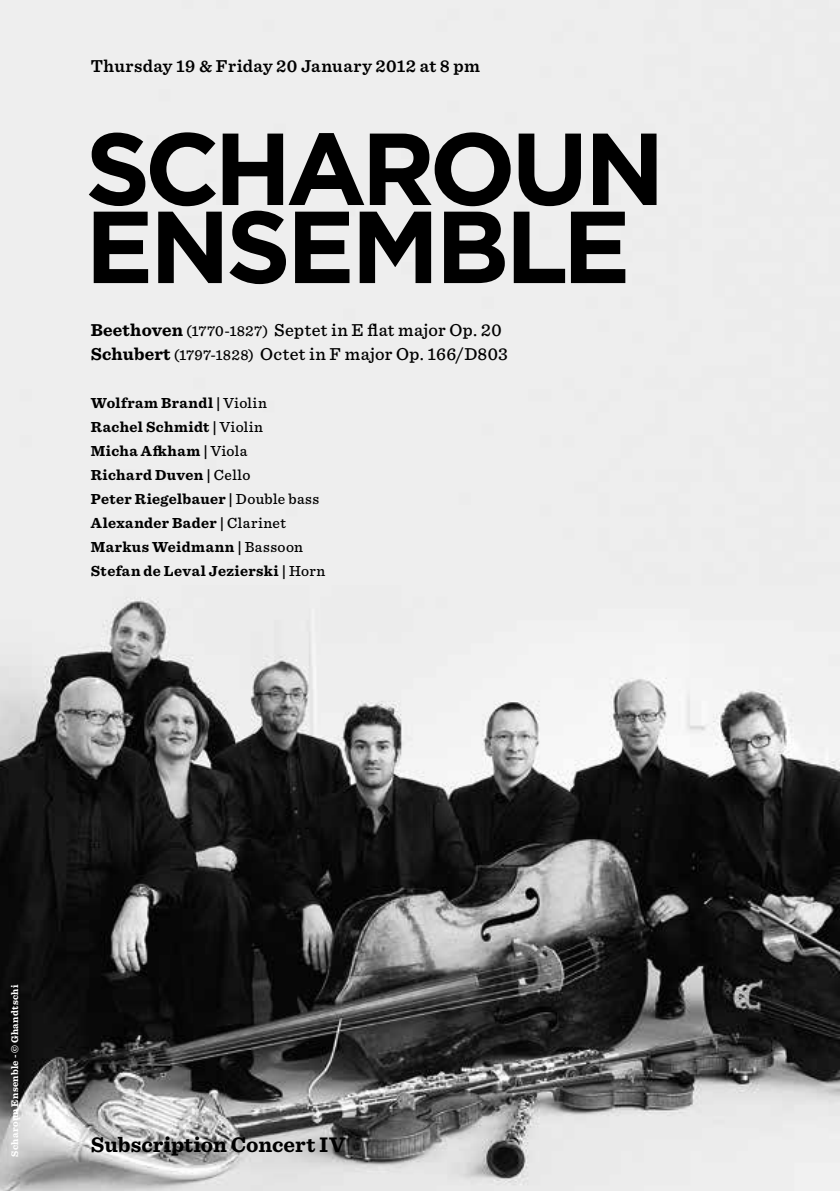
<style>
.page{position:relative;width:840px;height:1191px;background:#fff}
.page>*{position:absolute;margin:0;border:0;box-sizing:border-box;transform-origin:0 0}
.t1{font:700 102px/78px "Gotham";letter-spacing:-.045em;color:#000}
.t2{font:700 22px "Sentinel";letter-spacing:.005em;color:#000}
.t3{font:500 18px/24px "Sentinel";letter-spacing:.02em;color:#000}
.t4{font:600 18px "Sentinel";letter-spacing:.02em;color:#000}
.t5{font:700 15.2px/24px "Sentinel";letter-spacing:.025em;color:#000}
.t6{font:700 10px "Sentinel";letter-spacing:.035em;color:#fff}
.s1{font-weight:700}
.s2{font-size:15.2px}
.s3{font-weight:500}
</style>
<div class="page">
<img style="left:1px;top:0;width:838px;height:1191px">
<img style="left:0;top:0;width:1px;height:1191px">
<p class="t4" style="left:91px;top:52px;width:390px">Thursday 19 &amp; Friday 20 January 2012 at 8 pm</p>
<h1 class="t1" style="left:85px;top:129px;width:581px">SCHAROUN<br>ENSEMBLE</h1>
<p class="t3" style="left:91px;top:317px;width:418px"><span class="s1">Beethoven</span> <span class="s2">(1770-1827)</span> Septet in E flat major Op. 20<br><span class="s1">Schubert</span> <span class="s2">(1797-1828)</span> Octet in F major Op. 166/D803</p>
<p class="t5" style="left:91px;top:390px;width:236px">Wolfram Brandl | <span class="s3">Violin<br></span>Rachel Schmidt | <span class="s3">Violin<br></span>Micha Afkham | <span class="s3">Viola<br></span>Richard Duven | <span class="s3">Cello<br></span>Peter Riegelbauer | <span class="s3">Double bass<br></span>Alexander Bader | <span class="s3">Clarinet<br></span>Markus Weidmann | <span class="s3">Bassoon<br></span>Stefan de Leval Jezierski | <span class="s3">Horn</span></p>
<p class="t6" style="left:7px;top:1157px;width:174px;rotate:-90deg">Scharoun Ensenble - © Ghandtschi</p>
<h2 class="t2" style="left:91px;top:1127px;width:256px">Subscription Concert IV</h2>
</div>
